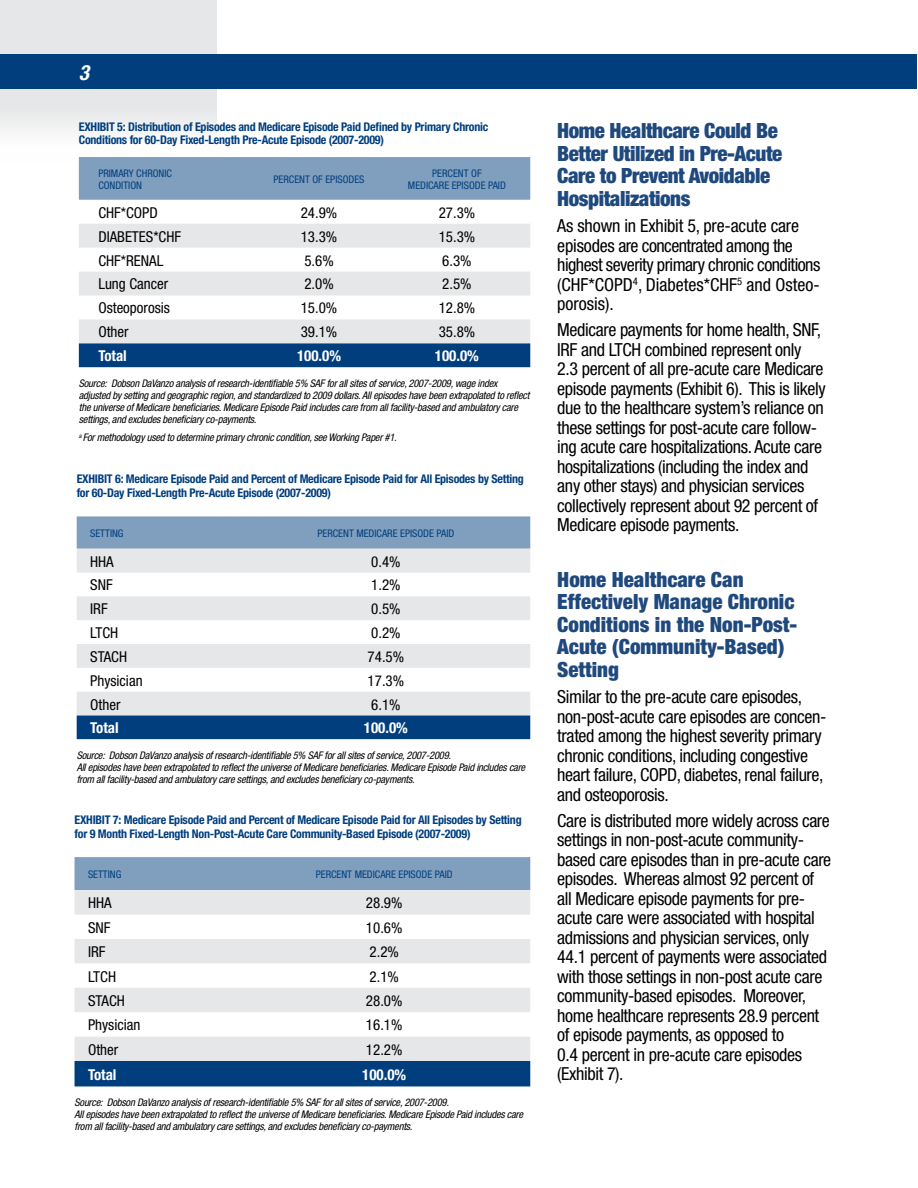
<style>
.page{position:relative;width:918px;height:1188px;background:#fff}
.page>*{position:absolute;margin:0;border:0;box-sizing:border-box;transform-origin:0 0}
.t1{font:900 condensed 21px/22.5px "Helvetica Neue";color:#1f497d}
.t2{font:900 condensed 21px/22.5px "Helvetica Neue";letter-spacing:-.02em;color:#1f497d}
.t3{font:italic 700 condensed 21px "Helvetica Neue";color:#fff}
.t4{font:condensed 18px/19.5px "Helvetica Neue";letter-spacing:-.02em;color:#000}
.t5{font:condensed 15px "Helvetica Neue";color:#000}
.t6{font:700 condensed 15px "Helvetica Neue";color:#fff}
.t7{font:700 condensed 12px/13.5px "Helvetica Neue";letter-spacing:-.02em;color:#013e7d}
.t8{font:italic condensed 10.5px/12px "Helvetica Neue";letter-spacing:-.02em;color:#000}
.t9{font:condensed 10.5px/12px "Helvetica Neue";color:#013e7d}
</style>
<div class="page">
<svg style="left:1px;top:1px;width:216px;height:161px;fill:#e6e7e8"></svg>
<div style="left:1px;top:54px;width:916px;height:35px;background:#013e7d"></div>
<div style="left:79px;top:157px;width:451px;height:43px;background:#809fbe"></div>
<svg style="left:79px;top:224px;width:451px;height:119px;fill:#e6e7e8"></svg>
<div style="left:79px;top:343px;width:451px;height:24px;background:#013e7d"></div>
<div style="left:75px;top:857px;width:455px;height:33px;background:#809fbe"></div>
<svg style="left:75px;top:890px;width:455px;height:171px;fill:#e6e7e8"></svg>
<div style="left:75px;top:1061px;width:455px;height:25px;background:#013e7d"></div>
<div style="left:77px;top:516px;width:453px;height:33px;background:#809fbe"></div>
<svg style="left:77px;top:549px;width:453px;height:167px;fill:#e6e7e8"></svg>
<div style="left:77px;top:716px;width:453px;height:23px;background:#013e7d"></div>
<p class="t3" style="left:79px;top:59px;width:12px">3</p>
<p class="t7" style="left:79px;top:120px;width:411px">EXHIBIT 5: Distribution of Episodes and Medicare Episode Paid Defined by Primary Chronic<br>Conditions for 60-Day Fixed-Length Pre-Acute Episode (2007-2009)</p>
<p class="t9" style="left:98px;top:167px;width:75px">PRIMARY CHRONIC<br>CONDITION</p>
<p class="t9" style="left:274px;top:173px;width:93px">PERCENT OF EPISODES</p>
<p class="t9" style="left:408px;top:167px;width:100px;text-align:center">PERCENT OF<br>MEDICARE EPISODE PAID</p>
<p class="t5" style="left:98px;top:204px;width:61px">CHF*COPD</p>
<p class="t5" style="left:301px;top:204px;width:38px">24.9%</p>
<p class="t5" style="left:439px;top:204px;width:38px">27.3%</p>
<p class="t5" style="left:98px;top:228px;width:84px">DIABETES*CHF</p>
<p class="t5" style="left:301px;top:228px;width:38px">13.3%</p>
<p class="t5" style="left:439px;top:228px;width:38px">15.3%</p>
<p class="t5" style="left:98px;top:252px;width:67px">CHF*RENAL</p>
<p class="t5" style="left:304px;top:252px;width:31px">5.6%</p>
<p class="t5" style="left:442px;top:252px;width:31px">6.3%</p>
<p class="t5" style="left:98px;top:276px;width:71px">Lung Cancer</p>
<p class="t5" style="left:304px;top:276px;width:31px">2.0%</p>
<p class="t5" style="left:442px;top:276px;width:31px">2.5%</p>
<p class="t5" style="left:98px;top:299px;width:73px">Osteoporosis</p>
<p class="t5" style="left:301px;top:299px;width:38px">15.0%</p>
<p class="t5" style="left:439px;top:299px;width:38px">12.8%</p>
<p class="t5" style="left:98px;top:323px;width:32px">Other</p>
<p class="t5" style="left:301px;top:323px;width:38px">39.1%</p>
<p class="t5" style="left:439px;top:323px;width:38px">35.8%</p>
<p class="t6" style="left:98px;top:347px;width:30px">Total</p>
<p class="t6" style="left:297px;top:347px;width:46px">100.0%</p>
<p class="t6" style="left:435px;top:347px;width:46px">100.0%</p>
<p class="t8" style="left:79px;top:377px;width:452px">Source: Dobson DaVanzo analysis of research-identifiable 5% SAF for all sites of service, 2007-2009, wage index adjusted by setting and geographic region, and standardized to 2009 dollars. All episodes have been extrapolated to reflect the universe of Medicare beneficiaries. Medicare Episode Paid includes care from all facility-based and ambulatory care settings, and excludes beneficiary co-payments.</p>
<p class="t8" style="left:79px;top:432px;width:319px"><sup>a</sup> For methodology used to determine primary chronic condition, see Working Paper #1.</p>
<p class="t7" style="left:77px;top:472px;width:449px">EXHIBIT 6: Medicare Episode Paid and Percent of Medicare Episode Paid for All Episodes by Setting for 60-Day Fixed-Length Pre-Acute Episode (2007-2009)</p>
<p class="t9" style="left:90px;top:527px;width:35px">SETTING</p>
<p class="t9" style="left:317px;top:527px;width:138px">PERCENT MEDICARE EPISODE PAID</p>
<p class="t5" style="left:90px;top:553px;width:25px">HHA</p>
<p class="t5" style="left:371px;top:553px;width:31px">0.4%</p>
<p class="t5" style="left:90px;top:576px;width:24px">SNF</p>
<p class="t5" style="left:371px;top:576px;width:31px">1.2%</p>
<p class="t5" style="left:90px;top:600px;width:19px">IRF</p>
<p class="t5" style="left:371px;top:600px;width:31px">0.5%</p>
<p class="t5" style="left:90px;top:624px;width:30px">LTCH</p>
<p class="t5" style="left:371px;top:624px;width:31px">0.2%</p>
<p class="t5" style="left:90px;top:648px;width:38px">STACH</p>
<p class="t5" style="left:368px;top:648px;width:38px">74.5%</p>
<p class="t5" style="left:90px;top:672px;width:54px">Physician</p>
<p class="t5" style="left:368px;top:672px;width:38px">17.3%</p>
<p class="t5" style="left:90px;top:696px;width:32px">Other</p>
<p class="t5" style="left:371px;top:696px;width:31px">6.1%</p>
<p class="t6" style="left:90px;top:719px;width:30px">Total</p>
<p class="t6" style="left:364px;top:719px;width:46px">100.0%</p>
<p class="t8" style="left:77px;top:749px;width:450px">Source: Dobson DaVanzo analysis of research-identifiable 5% SAF for all sites of service, 2007-2009.<br>All episodes have been extrapolated to reflect the universe of Medicare beneficiaries. Medicare Episode Paid includes care from all facility-based and ambulatory care settings, and excludes beneficiary co-payments.</p>
<p class="t7" style="left:75px;top:813px;width:449px">EXHIBIT 7: Medicare Episode Paid and Percent of Medicare Episode Paid for All Episodes by Setting for 9 Month Fixed-Length Non-Post-Acute Care Community-Based Episode (2007-2009)</p>
<p class="t9" style="left:88px;top:868px;width:35px">SETTING</p>
<p class="t9" style="left:316px;top:868px;width:138px">PERCENT MEDICARE EPISODE PAID</p>
<p class="t5" style="left:88px;top:894px;width:25px">HHA</p>
<p class="t5" style="left:366px;top:894px;width:38px">28.9%</p>
<p class="t5" style="left:88px;top:919px;width:24px">SNF</p>
<p class="t5" style="left:366px;top:919px;width:38px">10.6%</p>
<p class="t5" style="left:88px;top:943px;width:19px">IRF</p>
<p class="t5" style="left:370px;top:943px;width:31px">2.2%</p>
<p class="t5" style="left:88px;top:968px;width:30px">LTCH</p>
<p class="t5" style="left:370px;top:968px;width:31px">2.1%</p>
<p class="t5" style="left:88px;top:992px;width:38px">STACH</p>
<p class="t5" style="left:366px;top:992px;width:38px">28.0%</p>
<p class="t5" style="left:88px;top:1016px;width:54px">Physician</p>
<p class="t5" style="left:366px;top:1016px;width:38px">16.1%</p>
<p class="t5" style="left:88px;top:1041px;width:32px">Other</p>
<p class="t5" style="left:366px;top:1041px;width:38px">12.2%</p>
<p class="t6" style="left:88px;top:1065px;width:30px">Total</p>
<p class="t6" style="left:362px;top:1065px;width:46px">100.0%</p>
<p class="t8" style="left:75px;top:1096px;width:450px">Source: Dobson DaVanzo analysis of research-identifiable 5% SAF for all sites of service, 2007-2009.<br>All episodes have been extrapolated to reflect the universe of Medicare beneficiaries. Medicare Episode Paid includes care from all facility-based and ambulatory care settings, and excludes beneficiary co-payments.</p>
<p class="t2" style="left:557px;top:119px;width:227px">Home Healthcare Could Be<br>Better Utilized in Pre-Acute<br>Care to Prevent Avoidable<br>Hospitalizations</p>
<p class="t4" style="left:557px;top:216px;width:265px">As shown in Exhibit 5, pre-acute care episodes are concentrated among the highest severity primary chronic conditions (CHF*COPD<sup>4</sup>, Diabetes*CHF<sup>5</sup> and Osteo&shy;porosis).</p>
<p class="t4" style="left:557px;top:320px;width:270px">Medicare payments for home health, SNF, IRF and LTCH combined represent only 2.3 percent of all pre-acute care Medicare episode payments (Exhibit 6). This is likely due to the healthcare system’s reliance on these settings for post-acute care follow&shy;ing acute care hospitalizations. Acute care hospitalizations (including the index and any other stays) and physician services collectively represent about 92 percent of Medicare episode payments.</p>
<p class="t1" style="left:557px;top:568px;width:241px">Home Healthcare Can<br>Effectively Manage Chronic<br>Conditions in the Non-Post-<br>Acute (Community-Based)<br>Setting</p>
<p class="t4" style="left:557px;top:687px;width:271px">Similar to the pre-acute care episodes, non-post-acute care episodes are concen&shy;trated among the highest severity primary chronic conditions, including congestive heart failure, COPD, diabetes, renal failure, and osteoporosis.</p>
<p class="t4" style="left:557px;top:811px;width:276px">Care is distributed more widely across care settings in non-post-acute community&shy;based care episodes than in pre-acute care episodes. Whereas almost 92 percent of all Medicare episode payments for pre&shy;acute care were associated with hospital admissions and physician services, only 44.1 percent of payments were associated with those settings in non-post acute care community-based episodes. Moreover, home healthcare represents 28.9 percent of episode payments, as opposed to<br>0.4 percent in pre-acute care episodes (Exhibit 7).</p>
</div>
